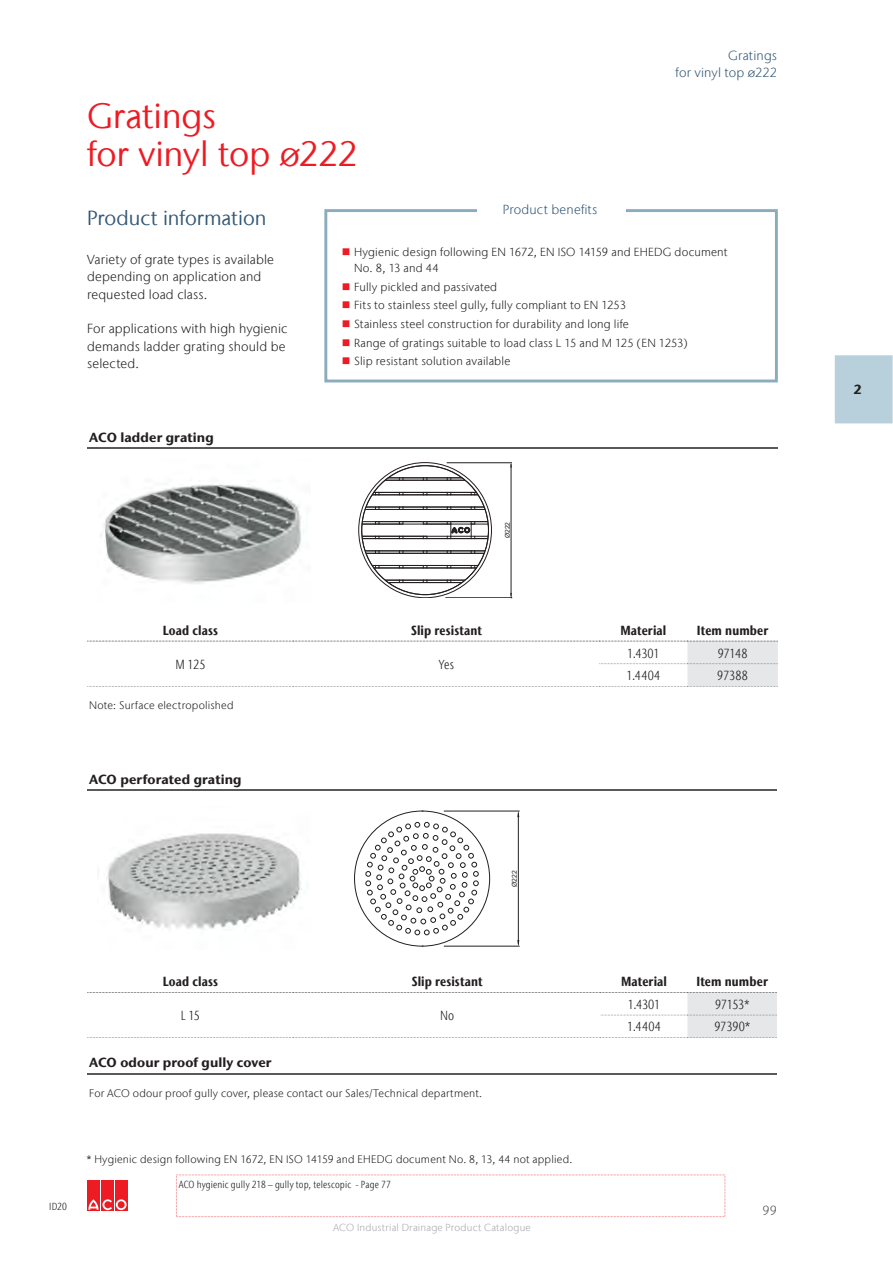
<style>
.page{position:relative;width:893px;height:1263px;background:#fff}
.page>*{position:absolute;margin:0;border:0;box-sizing:border-box;transform-origin:0 0}
.t1{font:34.95px/38.4px "Stone Sans IIITC Com";letter-spacing:-.005em;color:#ed1c24}
.t2{font:20.4px "Stone Sans IIITC Com";letter-spacing:-.005em;color:#345875}
.t3{font:300 13.05px/17.4px "Stone Sans IIITC Com";letter-spacing:.01em;color:#231f20}
.t4{font:700 condensed 13.05px "Stone Sans IIITC Com";letter-spacing:.01em;color:#231f20}
.t5{font:700 13.05px "Stone Sans IIITC Com";letter-spacing:.005em;color:#231f20}
.t6{font:300 condensed 13.05px "Stone Sans IIITC Com";letter-spacing:-.005em;color:#231f20}
.t7{font:300 13.05px/17.4px "Stone Sans IIITC Com";letter-spacing:.015em;color:#345875;text-align:right}
.t8{font:300 13.05px "Stone Sans IIITC Com";color:#58595b}
.t9{font:300 11.7px/16.5px "Stone Sans IIITC Com";letter-spacing:.015em;color:#231f20}
.t10{font:300 10.95px "Stone Sans IIITC Com";letter-spacing:.02em;color:#231f20}
.t11{font:300 condensed 10.2px "Stone Sans IIITC Com";letter-spacing:.015em;color:#231f20}
.t12{font:300 10.2px "Stone Sans IIITC Com";letter-spacing:.02em;color:#a7a9ac}
.t13{font:6.75px "Arial";color:#231f20}
.t14{font:6.6px "Arial";color:#231f20}
.s1{color:#ed1c24}
.s2{font-weight:500;font-stretch:normal;color:#ed1c24}
</style>
<div class="page">
<div style="left:87px;top:1180px;width:13px;height:31px;background:#ed1c24"></div>
<div style="left:101px;top:1180px;width:13px;height:31px;background:#ed1c24"></div>
<div style="left:115px;top:1180px;width:13px;height:31px;background:#ed1c24"></div>
<svg style="left:88px;top:1199px;width:39px;height:11px"></svg>
<svg style="left:324px;top:209px;width:454px;height:173px"></svg>
<div style="left:477px;top:192px;width:148px;height:34px;background:#fff"></div>
<hr style="left:87px;top:448px;width:691px;height:1px;background:#58595b">
<img style="left:100px;top:484px;width:204px;height:100px">
<hr style="left:447px;top:463px;width:65px;height:1px;background:#231f20">
<hr style="left:446px;top:597px;width:66px;height:1px;background:#231f20">
<hr style="left:511px;top:464px;width:1px;height:132px;background:#231f20">
<svg style="left:380px;top:581px;width:90px;height:1px"></svg>
<svg style="left:368px;top:566px;width:114px;height:2px"></svg>
<svg style="left:362px;top:552px;width:126px;height:1px"></svg>
<svg style="left:362px;top:508px;width:126px;height:1px"></svg>
<svg style="left:368px;top:493px;width:115px;height:2px"></svg>
<svg style="left:380px;top:479px;width:91px;height:1px"></svg>
<hr style="left:362px;top:509px;width:126px;height:1px;background:#231f20">
<hr style="left:362px;top:507px;width:126px;height:1px;background:#231f20">
<hr style="left:362px;top:495px;width:126px;height:1px;background:#231f20">
<hr style="left:362px;top:492px;width:126px;height:1px;background:#231f20">
<hr style="left:362px;top:480px;width:126px;height:1px;background:#231f20">
<hr style="left:362px;top:478px;width:126px;height:1px;background:#231f20">
<hr style="left:362px;top:551px;width:126px;height:1px;background:#231f20">
<hr style="left:362px;top:553px;width:126px;height:1px;background:#231f20">
<hr style="left:362px;top:565px;width:126px;height:1px;background:#231f20">
<hr style="left:362px;top:568px;width:126px;height:1px;background:#231f20">
<hr style="left:362px;top:580px;width:126px;height:1px;background:#231f20">
<hr style="left:362px;top:582px;width:126px;height:1px;background:#231f20">
<svg style="left:362px;top:521px;width:126px;height:18px"></svg>
<svg style="left:87px;top:640px;width:691px;height:47px"></svg>
<hr style="left:87px;top:789px;width:690px;height:1px;background:#58595b">
<img style="left:106px;top:833px;width:196px;height:97px">
<svg style="left:366px;top:822px;width:112px;height:113px"></svg>
<hr style="left:444px;top:811px;width:75px;height:1px;background:#231f20">
<hr style="left:444px;top:946px;width:75px;height:1px;background:#231f20">
<hr style="left:518px;top:813px;width:1px;height:131px;background:#231f20">
<svg style="left:87px;top:992px;width:690px;height:46px"></svg>
<hr style="left:87px;top:1073px;width:690px;height:1px;background:#58595b">
<svg style="left:176px;top:1174px;width:550px;height:43px"></svg>
<div style="left:835px;top:355px;width:57px;height:68px;background:#b8d0dc"></div>
<p class="t7" style="left:675px;top:46px;width:103px">Gratings<br>for vinyl top ø222</p>
<h1 class="t1" style="left:87px;top:97px;width:272px">Gratings<br>for vinyl top ø222</h1>
<h2 class="t2" style="left:87px;top:204px;width:181px">Product information</h2>
<p class="t3" style="left:87px;top:251px;width:188px">Variety of grate types is available depending on application and requested load class.</p>
<p class="t3" style="left:87px;top:320px;width:202px">For applications with high hygienic demands ladder grating should be selected.</p>
<p class="t7" style="left:503px;top:201px;width:96px">Product benefits</p>
<p class="t9" style="left:354px;top:243px;width:375px;text-indent:-12px"><span class="s1">■</span> Hygienic design following EN 1672, EN ISO 14159 and EHEDG document<br>No. 8, 13 and 44</p>
<p class="t9" style="left:342px;top:279px;width:157px"><span class="s1">■</span> Fully pickled and passivated</p>
<p class="t9" style="left:342px;top:297px;width:286px"><span class="s1">■</span> Fits to stainless steel gully, fully compliant to EN 1253</p>
<p class="t9" style="left:342px;top:316px;width:289px"><span class="s1">■</span> Stainless steel construction for durability and long life</p>
<p class="t9" style="left:342px;top:334px;width:347px"><span class="s1">■</span> Range of gratings suitable to load class L 15 and M 125 (EN 1253)</p>
<p class="t9" style="left:342px;top:353px;width:170px"><span class="s1">■</span> Slip resistant solution available</p>
<p class="t5" style="left:89px;top:429px;width:126px">ACO ladder grating</p>
<p class="t14" style="left:505px;top:538px;width:18px;rotate:-90deg">Ø222</p>
<p class="t4" style="left:163px;top:622px;width:57px">Load class</p>
<p class="t4" style="left:411px;top:622px;width:72px">Slip resistant</p>
<p class="t4" style="left:620px;top:622px;width:48px">Material</p>
<p class="t4" style="left:697px;top:622px;width:73px">Item number</p>
<p class="t6" style="left:175px;top:656px;width:32px">M 125</p>
<p class="t6" style="left:439px;top:656px;width:17px">Yes</p>
<p class="t6" style="left:627px;top:644px;width:34px">1.4301</p>
<p class="t6" style="left:718px;top:644px;width:31px">97148</p>
<p class="t6" style="left:626px;top:667px;width:35px">1.4404</p>
<p class="t6" style="left:717px;top:667px;width:32px">97388</p>
<p class="t10" style="left:89px;top:698px;width:146px">Note: Surface electropolished</p>
<p class="t5" style="left:89px;top:770px;width:154px">ACO perforated grating</p>
<p class="t13" style="left:512px;top:887px;width:18px;rotate:-90deg">Ø222</p>
<p class="t4" style="left:163px;top:973px;width:57px">Load class</p>
<p class="t4" style="left:412px;top:973px;width:72px">Slip resistant</p>
<p class="t4" style="left:621px;top:973px;width:48px">Material</p>
<p class="t4" style="left:696px;top:973px;width:73px">Item number</p>
<p class="t6" style="left:181px;top:1007px;width:21px">L 15</p>
<p class="t6" style="left:440px;top:1007px;width:16px">No</p>
<p class="t6" style="left:628px;top:996px;width:34px">1.4301</p>
<p class="t6" style="left:715px;top:996px;width:36px">97153*</p>
<p class="t6" style="left:627px;top:1018px;width:35px">1.4404</p>
<p class="t6" style="left:714px;top:1018px;width:37px">97390*</p>
<p class="t5" style="left:89px;top:1054px;width:184px">ACO odour proof gully cover</p>
<p class="t10" style="left:89px;top:1086px;width:395px">For ACO odour proof gully cover, please contact our Sales/Technical department.</p>
<p class="t11" style="left:49px;top:1199px;width:19px">ID20</p>
<p class="t10" style="left:87px;top:1152px;width:487px">* Hygienic design following EN 1672, EN ISO 14159 and EHEDG document No. 8, 13, 44 not applied.</p>
<p class="t11" style="left:179px;top:1177px;width:214px">ACO hygienic gully 218 – gully top, telescopic <span class="s2">-</span> Page 77</p>
<p class="t12" style="left:333px;top:1221px;width:199px">ACO Industrial Drainage Product Catalogue</p>
<p class="t8" style="left:762px;top:1202px;width:16px">99</p>
<p class="t5" style="left:853px;top:381px;width:10px">2</p>
</div>
